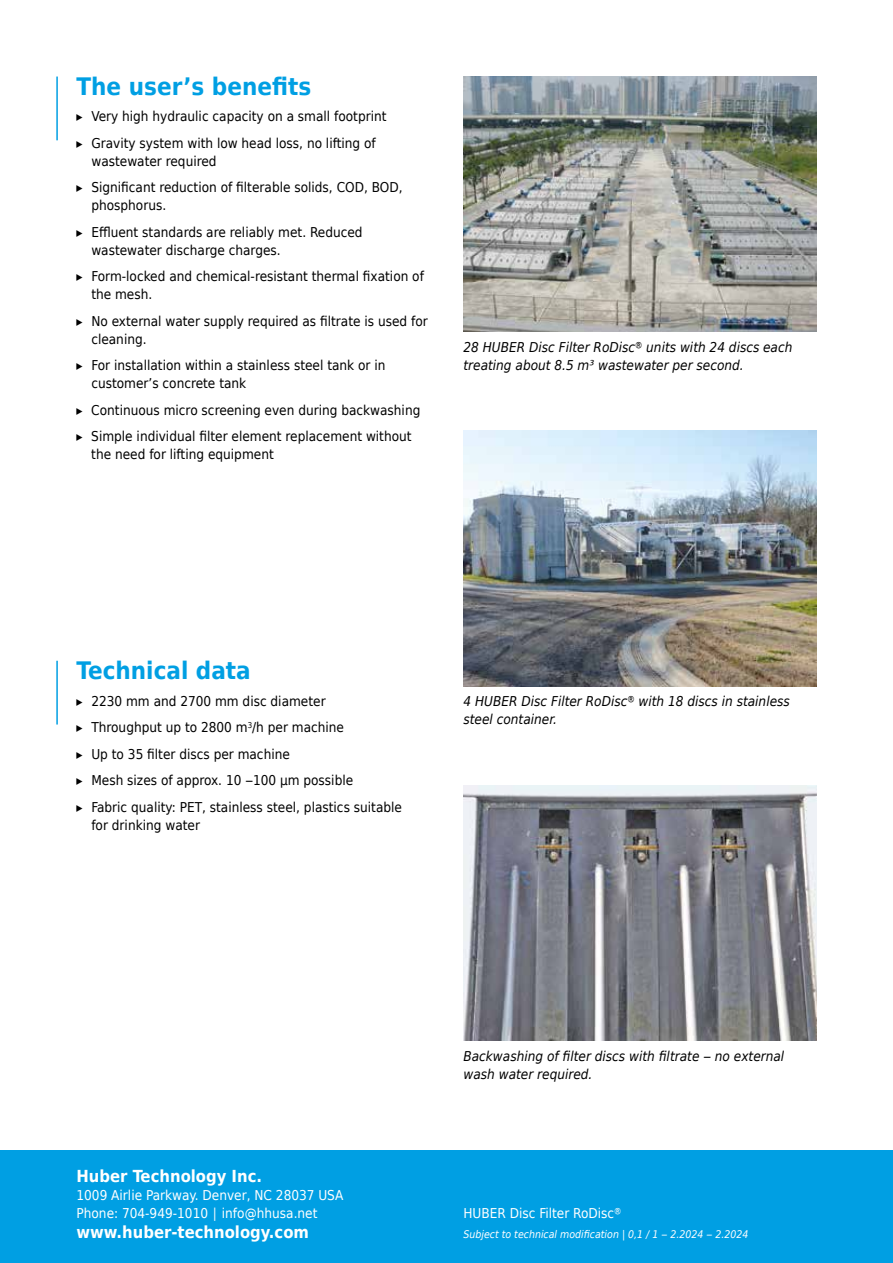
<style>
.page{position:relative;width:893px;height:1263px;background:#fff}
.page>*{position:absolute;margin:0;border:0;box-sizing:border-box;transform-origin:0 0}
.t1{font:700 24px "Huber Tec";color:#009fe3}
.t2{font:700 16.5px "Huber Tec";color:#fff}
.t3{font:13.5px/26.5px "Huber Tec";color:#000}
.t4{font:italic 13.5px/18px "Huber Tec";color:#000}
.t5{font:13.5px/18px "Huber Tec";color:#fff}
.t6{font:italic 10.5px "Huber Tec";color:#fff}
</style>
<div class="page">
<div style="left:0;top:1151px;width:893px;height:112px;background:#009fe3"></div>
<hr style="left:56px;top:77px;width:2px;height:63px;background:#009fe3">
<hr style="left:56px;top:661px;width:2px;height:63px;background:#009fe3">
<img style="left:463px;top:77px;width:353px;height:255px">
<img style="left:463px;top:431px;width:353px;height:255px">
<img style="left:463px;top:785px;width:353px;height:255px">
<h1 class="t1" style="left:77px;top:67px;width:236px">The user’s benefits</h1>
<p class="t3" style="left:77px;top:103px;width:312px">▸ Very high hydraulic capacity on a small footprint ▸ Gravity system with low head loss, no lifting of</p>
<p class="t3" style="left:77px;top:147px;width:328px;text-indent:15px">wastewater required<br>▸ Significant reduction of filterable solids, COD, BOD,</p>
<p class="t3" style="left:76px;top:192px;width:288px;text-indent:15px">phosphorus.<br>▸ Effluent standards are reliably met. Reduced</p>
<p class="t3" style="left:76px;top:236px;width:349px;text-indent:15px">wastewater discharge charges.<br>▸ Form-locked and chemical-resistant thermal fixation of</p>
<p class="t3" style="left:76px;top:281px;width:353px;text-indent:15px">the mesh.<br>▸ No external water supply required as filtrate is used for</p>
<p class="t3" style="left:76px;top:325px;width:310px;text-indent:15px">cleaning.<br>▸ For installation within a stainless steel tank or in</p>
<p class="t3" style="left:76px;top:370px;width:345px;text-indent:15px">customer’s concrete tank<br>▸ Continuous micro screening even during backwashing ▸ Simple individual filter element replacement without</p>
<p class="t3" style="left:91px;top:440px;width:184px">the need for lifting equipment</p>
<p class="t4" style="left:463px;top:338px;width:330px">28 HUBER Disc Filter RoDisc® units with 24 discs each treating about 8.5 m³ wastewater per second.</p>
<h1 class="t1" style="left:77px;top:651px;width:176px">Technical data</h1>
<p class="t3" style="left:77px;top:687px;width:327px">▸ 2230 mm and 2700 mm disc diameter<br>▸ Throughput up to 2800 m<sup>3</sup>/h per machine<br>▸ Up to 35 filter discs per machine<br>▸ Mesh sizes of approx. 10 ‒100 μm possible<br>▸ Fabric quality: PET, stainless steel, plastics suitable</p>
<p class="t3" style="left:91px;top:811px;width:110px">for drinking water</p>
<p class="t4" style="left:463px;top:693px;width:328px">4 HUBER Disc Filter RoDisc® with 18 discs in stainless steel container.</p>
<p class="t2" style="left:77px;top:1162px;width:187px">Huber Technology Inc.</p>
<p class="t5" style="left:77px;top:1185px;width:268px">1009 Airlie Parkway. Denver, NC 28037 USA<br>Phone: 704-949-1010 ∣ info@hhusa.net</p>
<p class="t2" style="left:77px;top:1218px;width:234px">www.huber-technology.com</p>
<p class="t4" style="left:463px;top:1047px;width:322px">Backwashing of filter discs with filtrate – no external wash water required.</p>
<p class="t5" style="left:463px;top:1203px;width:160px">HUBER Disc Filter RoDisc®</p>
<p class="t6" style="left:463px;top:1226px;width:286px">Subject to technical modification | 0,1 / 1 – 2.2024 – 2.2024</p>
</div>
